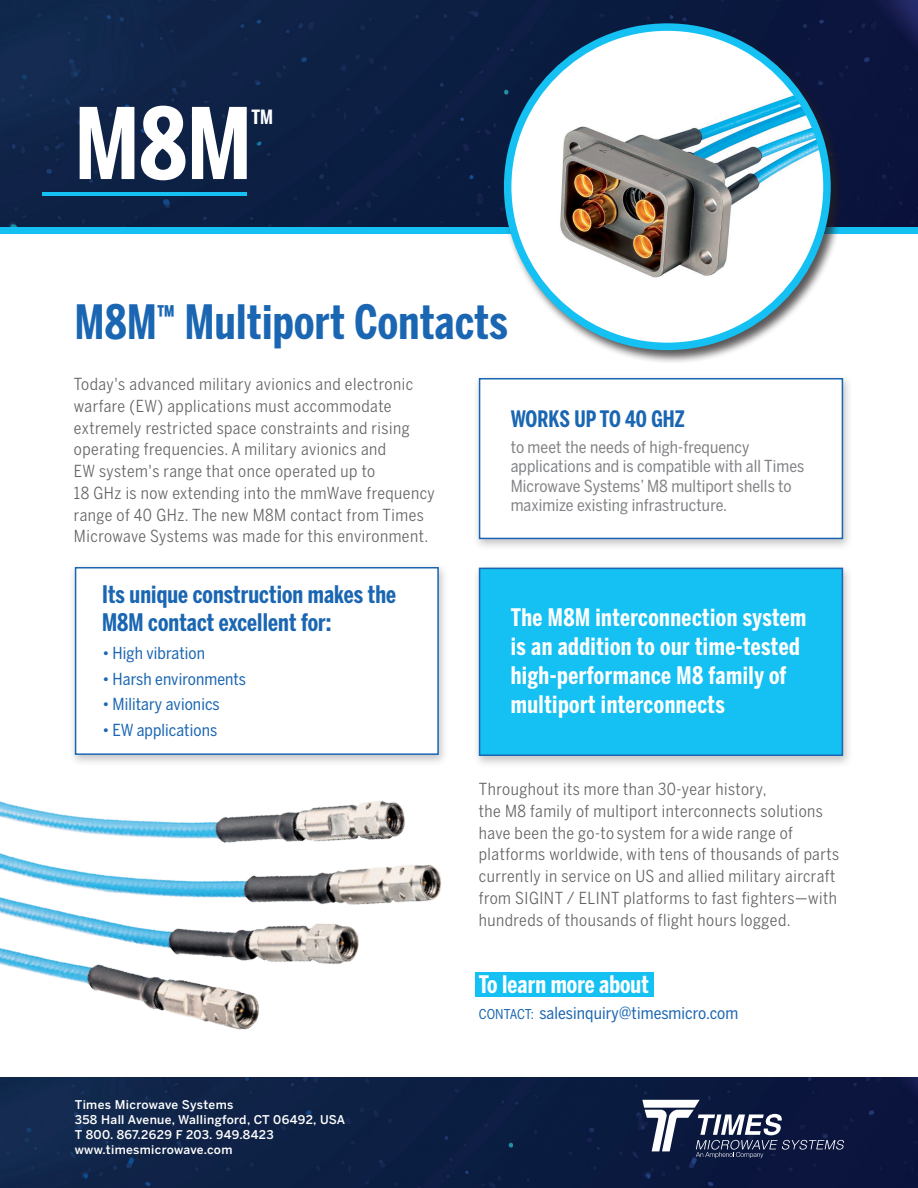
<style>
.page{position:relative;width:918px;height:1188px;background:#fff}
.page>*{position:absolute;margin:0;border:0;box-sizing:border-box;transform-origin:0 0}
.Benton_Subhead{font:700 97.5px "Benton Sans Comp";color:#fff;scale:1.05 1}
.t1{font:700 46.95px "Benton Sans Comp";letter-spacing:.01em;color:#1a66b2}
.t2{font:700 24px/28.8px "Benton Sans Comp";letter-spacing:.02em;color:#fff}
.t3{font:700 24px/28.8px "Benton Sans Comp";letter-spacing:.005em;color:#1a66b2}
.t4{font:700 22.5px "Benton Sans Comp";letter-spacing:.005em;color:#1a66b2}
.Benton_Subhead-2{font:700 19.5px "Benton Sans Comp";color:#fff;scale:1.05 1}
.t5{font:16.5px/21.8px "Benton Sans Cond";letter-spacing:.03em;color:#636366}
.t6{font:16.5px/19.5px "Benton Sans Cond";letter-spacing:.005em;color:#808285}
.t7{font:16.5px "Benton Sans Cond";letter-spacing:.005em;color:#1a66b2}
.t8{font:500 12px/15px "Benton Sans";letter-spacing:.03em;color:#fff}
.s1{font-family:"Benton Sans Comp"}
.s2{font-size:13.5px}
</style>
<div class="page">
<img style="left:0;top:801px;width:442px;height:229px">
<div style="left:68px;top:563px;width:381px;height:204px;background:#231f20;opacity:.26"></div>
<div style="left:75px;top:567px;width:364px;height:188px;background:#fff;border:2px solid #1a66b2"></div>
<div style="left:475px;top:972px;width:178px;height:25px;background:#15c0f2"></div>
<img style="left:0;top:1077px;width:918px;height:111px">
<svg style="left:642px;top:1100px;width:202px;height:58px"></svg>
<div style="left:0;top:221px;width:918px;height:12px;background:#15c0f2"></div>
<img style="left:0;top:0;width:918px;height:227px">
<div style="left:502px;top:21px;width:343px;height:343px;background:#231f20;opacity:.75"></div>
<img style="left:508px;top:27px;width:319px;height:319px;border-radius:160px">
<div style="left:504px;top:23px;width:327px;height:327px;border:8px solid #15c0f2;border-radius:50%"></div>
<hr style="left:42px;top:192px;width:205px;height:4px;background:#15c0f2">
<div style="left:472px;top:374px;width:381px;height:177px;background:#231f20;opacity:.26"></div>
<div style="left:479px;top:378px;width:364px;height:161px;background:#fff;border:2px solid #1a66b2"></div>
<div style="left:472px;top:563px;width:381px;height:205px;background:#231f20;opacity:.26"></div>
<div style="left:479px;top:568px;width:364px;height:188px;background:#15c0f2;border:2px solid #1a66b2"></div>
<p class="Benton_Subhead" style="left:75px;top:87px;width:170px">M8M</p>
<p class="Benton_Subhead-2" style="left:252px;top:105px;width:22px">TM</p>
<p class="t1" style="left:75px;top:294px;width:435px">M8M<sup>™</sup> Multiport Contacts</p>
<p class="t5" style="left:74px;top:373px;width:362px">Today's advanced military avionics and electronic warfare (EW) applications must accommodate extremely restricted space constraints and rising operating frequencies. A military avionics and<br>EW system's range that once operated up to<br>18 GHz is now extending into the mmWave frequency range of 40 GHz. The new M8M contact from Times Microwave Systems was made for this environment.</p>
<p class="t3" style="left:102px;top:579px;width:296px">Its unique construction makes the<br>M8M contact excellent for:</p>
<p class="t7" style="left:102px;top:643px;width:105px"><span class="s1">•</span> High vibration</p>
<p class="t7" style="left:102px;top:669px;width:146px"><span class="s1">•</span> Harsh environments</p>
<p class="t7" style="left:102px;top:695px;width:119px"><span class="s1">•</span> Military avionics</p>
<p class="t7" style="left:102px;top:721px;width:117px"><span class="s1">•</span> EW applications</p>
<p class="t8" style="left:75px;top:1097px;width:272px">Times Microwave Systems<br>358 Hall Avenue, Wallingford, CT 06492, USA</p>
<p class="t8" style="left:75px;top:1127px;width:201px">T 800. 867.2629 F 203. 949.8423 www.timesmicrowave.com</p>
<p class="t4" style="left:511px;top:405px;width:176px">WORKS UP TO 40 GHZ</p>
<p class="t6" style="left:511px;top:437px;width:295px">to meet the needs of high-frequency applications and is compatible with all Times Microwave Systems’ M8 multiport shells to maximize existing infrastructure.</p>
<p class="t2" style="left:511px;top:603px;width:297px">The M8M interconnection system is an addition to our time-tested high-performance M8 family of multiport interconnects</p>
<p class="t5" style="left:479px;top:778px;width:362px">Throughout its more than 30-year history,<br>the M8 family of multiport interconnects solutions have been the go-to system for a wide range of platforms worldwide, with tens of thousands of parts currently in service on US and allied military aircraft from SIGINT / ELINT platforms to fast fighters—with hundreds of thousands of flight hours logged.</p>
<p class="t2" style="left:479px;top:970px;width:172px">To learn more about</p>
<p class="t7" style="left:479px;top:1004px;width:261px"><span class="s2">CONTACT:</span> salesinquiry@timesmicro.com</p>
</div>
